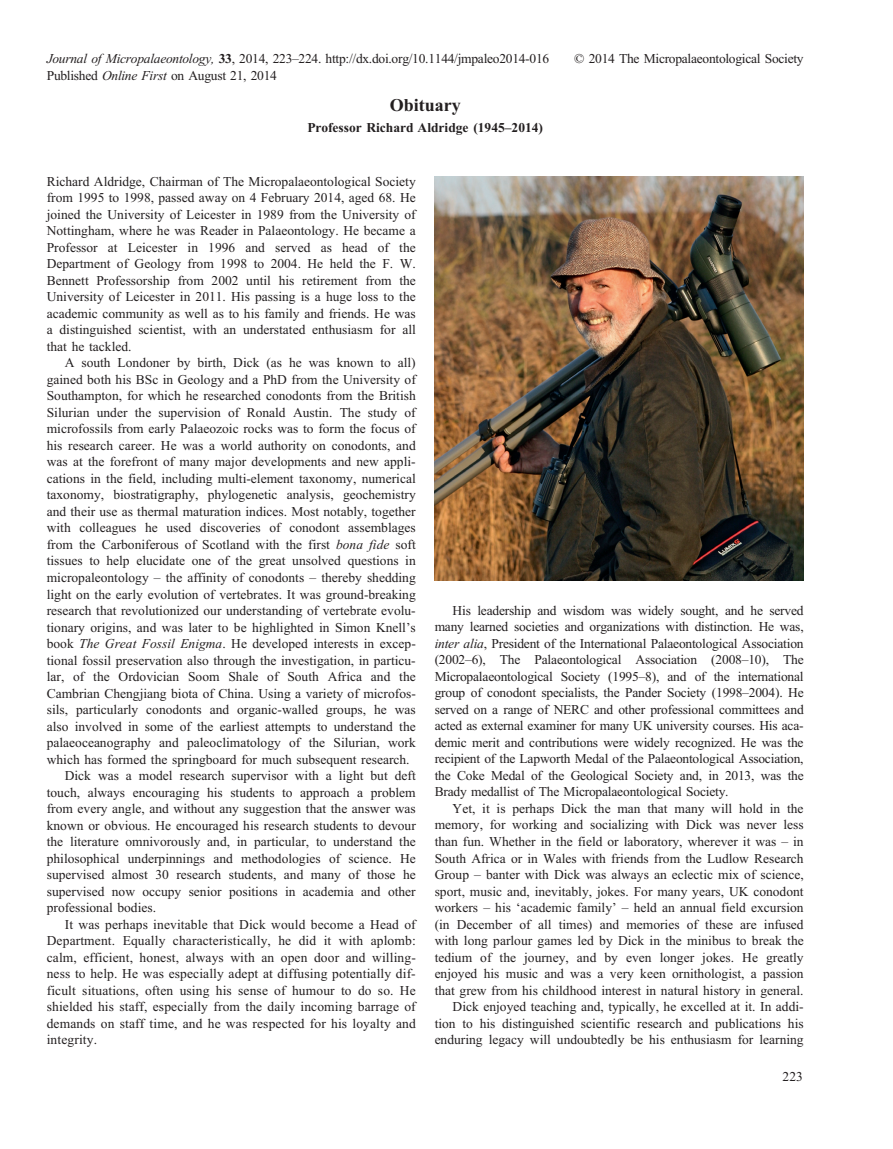
<style>
.page{position:relative;width:893px;height:1149px;background:#fff}
.page>*{position:absolute;margin:0;border:0;box-sizing:border-box;transform-origin:0 0}
.t1{font:700 18px "Times New Roman";color:#231f20}
.t2{font:13.5px/16.5px "Times New Roman";color:#231f20;text-align:justify}
.t3{font:13.5px "Times New Roman";letter-spacing:-.02em;color:#231f20}
.t4{font:700 13.5px "Times New Roman";color:#231f20}
.s1{font-style:italic}
.s2{font-weight:700}
</style>
<div class="page">
<img style="left:435px;top:176px;width:369px;height:404px">
<p class="t3" style="left:47px;top:51px;width:504px"><span class="s1">Journal of Micropalaeontology,</span> <span class="s2">33</span>, 2014, 223–224. http://dx.doi.org/10.1144/jmpaleo2014-016</p>
<p class="t3" style="left:574px;top:51px;width:231px">© 2014 The Micropalaeontological Society</p>
<p class="t3" style="left:47px;top:68px;width:232px">Published <span class="s1">Online First</span> on August 21, 2014</p>
<h1 class="t1" style="left:390px;top:95px;width:73px">Obituary</h1>
<p class="t4" style="left:307px;top:119px;width:237px">Professor Richard Aldridge (1945–2014)</p>
<p class="t2" style="left:47px;top:173px;width:371px">Richard Aldridge, Chairman of The Micropalaeontological Society from 1995 to 1998, passed away on 4 February 2014, aged 68. He joined the University of Leicester in 1989 from the University of Nottingham, where he was Reader in Palaeontology. He became a Professor at Leicester in 1996 and served as head of the Department of Geology from 1998 to 2004. He held the F. W.<br>Bennett Professorship from 2002 until his retirement from the University of Leicester in 2011. His passing is a huge loss to the academic community as well as to his family and friends. He was a distinguished scientist, with an understated enthusiasm for all that he tackled.</p>
<p class="t2" style="left:65px;top:354px;width:353px">A south Londoner by birth, Dick (as he was known to all)</p>
<p class="t2" style="left:47px;top:371px;width:371px">gained both his BSc in Geology and a PhD from the University of</p>
<p class="t2" style="left:47px;top:387px;width:370px">Southampton, for which he researched conodonts from the British</p>
<p class="t2" style="left:47px;top:404px;width:370px">Silurian under the supervision of Ronald Austin. The study of</p>
<p class="t2" style="left:47px;top:420px;width:370px">microfossils from early Palaeozoic rocks was to form the focus of</p>
<p class="t2" style="left:47px;top:437px;width:371px">his research career. He was a world authority on conodonts, and</p>
<p class="t2" style="left:47px;top:453px;width:370px">was at the forefront of many major developments and new appli-</p>
<p class="t2" style="left:47px;top:470px;width:370px">cations in the field, including multi-element taxonomy, numerical</p>
<p class="t2" style="left:47px;top:486px;width:370px">taxonomy, biostratigraphy, phylogenetic analysis, geochemistry</p>
<p class="t2" style="left:47px;top:503px;width:370px">and their use as thermal maturation indices. Most notably, together</p>
<p class="t2" style="left:47px;top:519px;width:370px">with colleagues he used discoveries of conodont assemblages</p>
<p class="t2" style="left:47px;top:536px;width:370px">from the Carboniferous of Scotland with the first <span class="s1">bona fide</span> soft</p>
<p class="t2" style="left:47px;top:552px;width:370px">tissues to help elucidate one of the great unsolved questions in</p>
<p class="t2" style="left:47px;top:569px;width:370px">micropaleontology – the affinity of conodonts – thereby shedding</p>
<p class="t2" style="left:47px;top:585px;width:370px">light on the early evolution of vertebrates. It was ground-breaking</p>
<p class="t2" style="left:47px;top:602px;width:370px">research that revolutionized our understanding of vertebrate evolu-</p>
<p class="t2" style="left:47px;top:618px;width:370px">tionary origins, and was later to be highlighted in Simon Knell’s</p>
<p class="t2" style="left:47px;top:635px;width:371px">book <span class="s1">The Great Fossil Enigma</span>. He developed interests in excep-</p>
<p class="t2" style="left:47px;top:651px;width:370px">tional fossil preservation also through the investigation, in particu-</p>
<p class="t2" style="left:47px;top:668px;width:370px">lar, of the Ordovician Soom Shale of South Africa and the</p>
<p class="t2" style="left:47px;top:684px;width:371px">Cambrian Chengjiang biota of China. Using a variety of microfos-</p>
<p class="t2" style="left:47px;top:701px;width:371px">sils, particularly conodonts and organic-walled groups, he was</p>
<p class="t2" style="left:47px;top:717px;width:370px">also involved in some of the earliest attempts to understand the</p>
<p class="t2" style="left:47px;top:734px;width:371px">palaeoceanography and paleoclimatology of the Silurian, work</p>
<p class="t2" style="left:47px;top:750px;width:364px">which has formed the springboard for much subsequent research.</p>
<p class="t2" style="left:65px;top:767px;width:352px">Dick was a model research supervisor with a light but deft</p>
<p class="t2" style="left:47px;top:783px;width:370px">touch, always encouraging his students to approach a problem</p>
<p class="t2" style="left:47px;top:800px;width:370px">from every angle, and without any suggestion that the answer was</p>
<p class="t2" style="left:47px;top:816px;width:371px">known or obvious. He encouraged his research students to devour</p>
<p class="t2" style="left:47px;top:833px;width:370px">the literature omnivorously and, in particular, to understand the</p>
<p class="t2" style="left:47px;top:849px;width:370px">philosophical underpinnings and methodologies of science. He</p>
<p class="t2" style="left:47px;top:866px;width:371px">supervised almost 30 research students, and many of those he</p>
<p class="t2" style="left:47px;top:882px;width:370px">supervised now occupy senior positions in academia and other</p>
<p class="t2" style="left:47px;top:899px;width:111px">professional bodies.</p>
<p class="t2" style="left:65px;top:915px;width:353px">It was perhaps inevitable that Dick would become a Head of</p>
<p class="t2" style="left:47px;top:932px;width:370px">Department. Equally characteristically, he did it with aplomb:</p>
<p class="t2" style="left:47px;top:948px;width:371px">calm, efficient, honest, always with an open door and willing-</p>
<p class="t2" style="left:47px;top:965px;width:370px">ness to help. He was especially adept at diffusing potentially dif-</p>
<p class="t2" style="left:47px;top:981px;width:371px">ficult situations, often using his sense of humour to do so. He</p>
<p class="t2" style="left:47px;top:998px;width:371px">shielded his staff, especially from the daily incoming barrage of</p>
<p class="t2" style="left:47px;top:1014px;width:371px">demands on staff time, and he was respected for his loyalty and</p>
<p class="t2" style="left:47px;top:1031px;width:52px">integrity.</p>
<p class="t2" style="left:435px;top:602px;width:371px;text-indent:18px">His leadership and wisdom was widely sought, and he served many learned societies and organizations with distinction. He was, <span class="s1">inter alia</span>, President of the International Palaeontological Association (2002–6), The Palaeontological Association (2008–10), The Micropalaeontological Society (1995–8), and of the international group of conodont specialists, the Pander Society (1998–2004). He served on a range of NERC and other professional committees and acted as external examiner for many UK university courses. His aca&shy;demic merit and contributions were widely recognized. He was the recipient of the Lapworth Medal of the Palaeontological Association, the Coke Medal of the Geological Society and, in 2013, was the Brady medallist of The Micropalaeontological Society.</p>
<p class="t2" style="left:435px;top:799px;width:371px;text-align:right">Yet, it is perhaps Dick the man that many will hold in the memory, for working and socializing with Dick was never less than fun. Whether in the field or laboratory, wherever it was – in South Africa or in Wales with friends from the Ludlow Research Group – banter with Dick was always an eclectic mix of science, sport, music and, inevitably, jokes. For many years, UK conodont workers – his ‘academic family’ – held an annual field excursion (in December of all times) and memories of these are infused with long parlour games led by Dick in the minibus to break the tedium of the journey, and by even longer jokes. He greatly enjoyed his music and was a very keen ornithologist, a passion that grew from his childhood interest in natural history in general.<br>Dick enjoyed teaching and, typically, he excelled at it. In addi&shy;tion to his distinguished scientific research and publications his enduring legacy will undoubtedly be his enthusiasm for learning</p>
<p class="t2" style="left:783px;top:1068px;width:22px">223</p>
</div>
